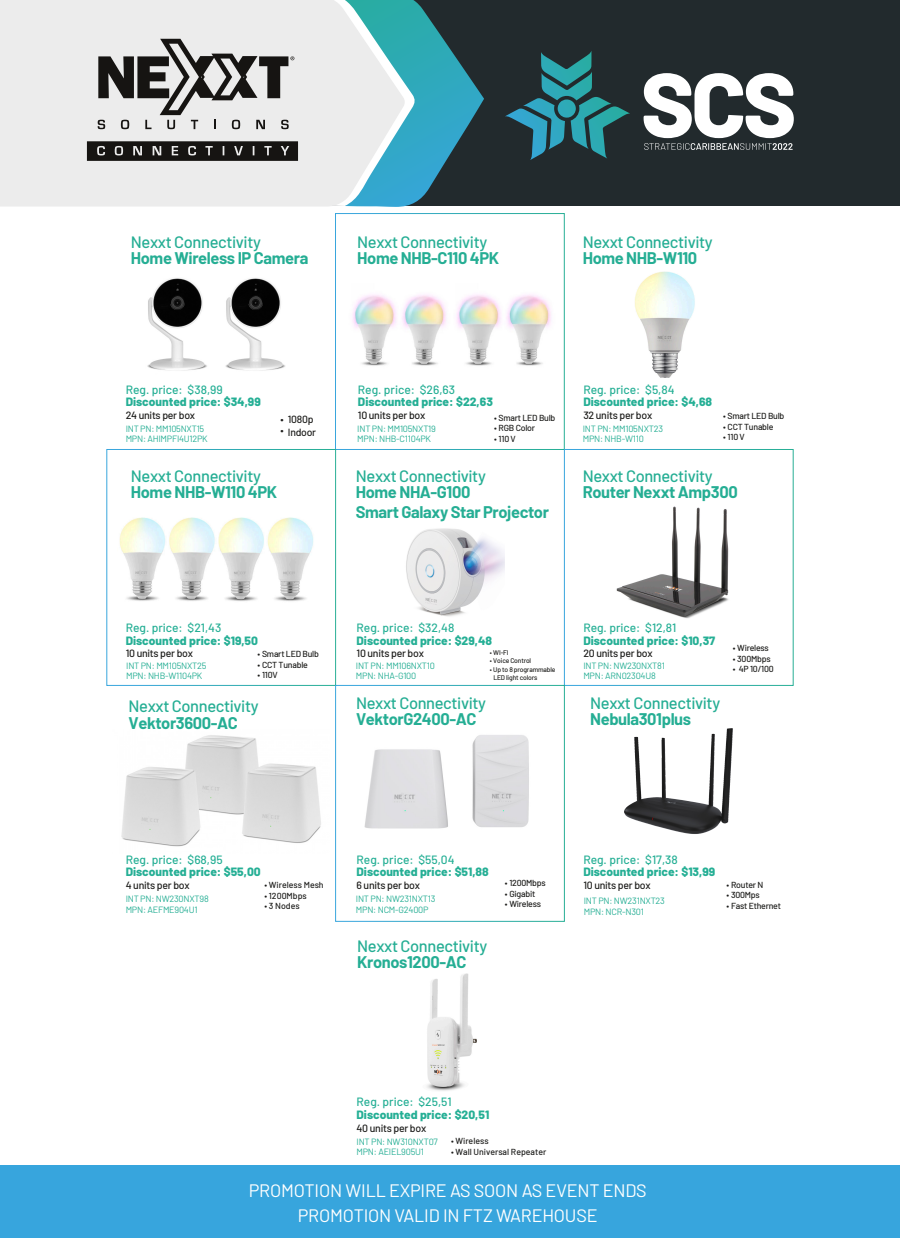
<style>
.page{position:relative;width:900px;height:1238px;background:#fff}
.page>*{position:absolute;margin:0;border:0;box-sizing:border-box;transform-origin:0 0}
.t1{font:18px/25.5px "Barlow";letter-spacing:-.01em;color:#fff;text-align:center}
.t2{font:500 16.5px "Barlow";letter-spacing:-.025em;color:#25ae94}
.t3{font:700 16.5px/19.7px "Barlow";letter-spacing:-.025em;color:#25ae94}
.t4{font:800 12px "Barlow";color:#25af95}
.t5{font:500 12px "Barlow";color:#25af95}
.t6{font:500 10.5px "Barlow";letter-spacing:-.025em;color:#1d1d1b}
.t7{font:500 10.35px/12.5px "Barlow";letter-spacing:-.025em;color:#1d1d1b;text-align:right}
.t8{font:9.07px/10.4px "Barlow";letter-spacing:-.025em;color:#25ae94}
.t9{font:500 8.77px "Barlow";letter-spacing:-.025em;color:#1d1d1b}
.t10{font:500 8.77px "Barlow";color:#1d1d1b}
.t11{font:500 6.75px/8.1px "Barlow";letter-spacing:-.025em;color:#1d1d1b}
</style>
<div class="page">
<img style="left:426px;top:973px;width:51px;height:118px">
<img style="left:364px;top:735px;width:165px;height:94px">
<img style="left:121px;top:735px;width:200px;height:112px">
<img style="left:616px;top:506px;width:113px;height:113px">
<img style="left:406px;top:528px;width:99px;height:89px">
<img style="left:119px;top:517px;width:195px;height:84px">
<img style="left:635px;top:271px;width:60px;height:107px">
<img style="left:147px;top:278px;width:138px;height:93px">
<div style="left:0;top:0;width:900px;height:206px;background:#222a2d"></div>
<div style="left:0;top:1166px;width:900px;height:72px;background:#37a5dd"></div>
<svg style="left:644px;top:73px;width:150px;height:77px"></svg>
<svg style="left:505px;top:51px;width:125px;height:109px"></svg>
<div style="left:0;top:0;width:325px;height:206px;background:#ececec"></div>
<svg style="left:325px;top:0;width:159px;height:207px"></svg>
<div style="left:335px;top:213px;width:230px;height:237px;border:1px solid #fff"></div>
<div style="left:107px;top:449px;width:229px;height:236px;border:1px solid #fff"></div>
<div style="left:564px;top:449px;width:229px;height:236px;border:1px solid #fff"></div>
<div style="left:335px;top:685px;width:230px;height:236px;border:1px solid #fff"></div>
<svg style="left:98px;top:39px;width:196px;height:90px;background:#a8a8a7"></svg>
<svg style="left:87px;top:141px;width:211px;height:20px;background:#2e2c2b"></svg>
<img style="left:456px;top:294px;width:95px;height:72px">
<img style="left:352px;top:294px;width:94px;height:72px">
<img style="left:624px;top:728px;width:109px;height:106px">
<h2 class="t2" style="left:131px;top:230px;width:131px">Nexxt Connectivity</h2>
<h2 class="t3" style="left:131px;top:247px;width:179px">Home Wireless IP Camera</h2>
<h2 class="t2" style="left:357px;top:230px;width:131px">Nexxt Connectivity</h2>
<h2 class="t3" style="left:357px;top:247px;width:143px">Home NHB-C110 4PK</h2>
<h2 class="t2" style="left:583px;top:230px;width:131px">Nexxt Connectivity</h2>
<h2 class="t3" style="left:583px;top:247px;width:116px">Home NHB-W110</h2>
<h3 class="t5" style="left:126px;top:380px;width:99px">Reg. price: $38,99</h3>
<h3 class="t4" style="left:126px;top:393px;width:137px">Discounted price: $34,99</h3>
<p class="t6" style="left:126px;top:408px;width:71px">24 units per box</p>
<p class="t8" style="left:126px;top:422px;width:84px">INT PN: MM105NXT15<br>MPN: AHIMPFI4U12PK</p>
<p class="t7" style="left:280px;top:413px;width:37px">• 1080p<br>Indoor</p>
<p class="t7" style="left:280px;top:423px;width:5px">•</p>
<h2 class="t2" style="left:131px;top:463px;width:131px">Nexxt Connectivity</h2>
<h2 class="t3" style="left:131px;top:481px;width:148px">Home NHB-W110 4PK</h2>
<h3 class="t5" style="left:358px;top:380px;width:99px">Reg. price: $26,63</h3>
<h3 class="t4" style="left:358px;top:393px;width:136px">Discounted price: $22,63</h3>
<p class="t6" style="left:358px;top:408px;width:69px">10 units per box</p>
<p class="t9" style="left:494px;top:411px;width:63px">• Smart LED Bulb</p>
<p class="t9" style="left:494px;top:421px;width:43px">• RGB Color</p>
<p class="t9" style="left:494px;top:432px;width:23px">• 110 V</p>
<p class="t8" style="left:357px;top:422px;width:80px">INT PN: MM105NXT19<br>MPN: NHB-C1104PK</p>
<h2 class="t2" style="left:356px;top:463px;width:131px">Nexxt Connectivity</h2>
<h2 class="t3" style="left:356px;top:481px;width:195px">Home NHA-G100<br>Smart Galaxy Star Projector</h2>
<h3 class="t5" style="left:583px;top:380px;width:93px">Reg. price: $5,84</h3>
<h3 class="t4" style="left:583px;top:393px;width:130px">Discounted price: $4,68</h3>
<p class="t6" style="left:583px;top:408px;width:70px">32 units per box</p>
<p class="t9" style="left:723px;top:410px;width:63px">• Smart LED Bulb</p>
<p class="t9" style="left:723px;top:420px;width:52px">• CCT Tunable</p>
<p class="t9" style="left:723px;top:431px;width:23px">• 110 V</p>
<p class="t8" style="left:583px;top:422px;width:82px">INT PN: MM105NXT23<br>MPN: NHB-W110</p>
<h2 class="t2" style="left:583px;top:463px;width:131px">Nexxt Connectivity</h2>
<h2 class="t3" style="left:583px;top:481px;width:157px">Router Nexxt Amp300</h2>
<h3 class="t5" style="left:126px;top:618px;width:97px">Reg. price: $21,43</h3>
<h3 class="t4" style="left:126px;top:631px;width:134px">Discounted price: $19,50</h3>
<p class="t6" style="left:126px;top:646px;width:69px">10 units per box</p>
<p class="t9" style="left:258px;top:647px;width:63px">• Smart LED Bulb</p>
<p class="t9" style="left:258px;top:658px;width:52px">• CCT Tunable</p>
<p class="t9" style="left:258px;top:668px;width:22px">• 110V</p>
<p class="t8" style="left:126px;top:659px;width:82px">INT PN: MM105NXT25<br>MPN: NHB-W1104PK</p>
<h3 class="t5" style="left:357px;top:618px;width:99px">Reg. price: $32,48</h3>
<h3 class="t4" style="left:357px;top:631px;width:137px">Discounted price: $29,48</h3>
<p class="t6" style="left:357px;top:646px;width:69px">10 units per box</p>
<p class="t11" style="left:490px;top:648px;width:20px">• WI-FI</p>
<p class="t11" style="left:490px;top:656px;width:43px">• Voice Control</p>
<p class="t11" style="left:493px;top:664px;width:63px;text-indent:-4px">• Up to 8 programmable<br>LED light colors</p>
<p class="t8" style="left:356px;top:659px;width:81px">INT PN: MM106NXT10<br>MPN: NHA-G100</p>
<h3 class="t5" style="left:583px;top:618px;width:95px">Reg. price: $12,81</h3>
<h3 class="t4" style="left:583px;top:631px;width:133px">Discounted price: $10,37</h3>
<p class="t6" style="left:583px;top:646px;width:71px">20 units per box</p>
<p class="t8" style="left:583px;top:659px;width:83px">INT PN: NW230NXT81<br>MPN: ARN02304U8</p>
<p class="t9" style="left:733px;top:641px;width:38px">• Wireless</p>
<p class="t9" style="left:733px;top:652px;width:39px">• 300Mbps</p>
<p class="t9" style="left:733px;top:662px;width:43px">• 4P 10/100</p>
<h2 class="t2" style="left:129px;top:694px;width:131px">Nexxt Connectivity</h2>
<h2 class="t3" style="left:129px;top:712px;width:111px">Vektor3600-AC</h2>
<h2 class="t2" style="left:356px;top:691px;width:131px">Nexxt Connectivity</h2>
<h2 class="t3" style="left:356px;top:708px;width:122px">VektorG2400-AC</h2>
<h2 class="t2" style="left:590px;top:691px;width:131px">Nexxt Connectivity</h2>
<h2 class="t3" style="left:590px;top:708px;width:102px">Nebula301plus</h2>
<h3 class="t5" style="left:126px;top:850px;width:99px">Reg. price: $68,95</h3>
<h3 class="t4" style="left:126px;top:863px;width:137px">Discounted price: $55,00</h3>
<p class="t6" style="left:126px;top:877px;width:66px">4 units per box</p>
<p class="t10" style="left:264px;top:878px;width:61px">• Wireless Mesh</p>
<p class="t10" style="left:264px;top:889px;width:44px">• 1200Mbps</p>
<p class="t9" style="left:264px;top:899px;width:37px">• 3 Nodes</p>
<p class="t8" style="left:126px;top:893px;width:85px">INT PN: NW230NXT98<br>MPN: AEFME904U1</p>
<h3 class="t5" style="left:357px;top:850px;width:100px">Reg. price: $55,04</h3>
<h3 class="t4" style="left:357px;top:863px;width:134px">Discounted price: $51,88</h3>
<p class="t6" style="left:357px;top:877px;width:65px">6 units per box</p>
<p class="t8" style="left:356px;top:893px;width:81px">INT PN: NW231NXT13<br>MPN: NCM-G2400P</p>
<p class="t9" style="left:505px;top:876px;width:42px">• 1200Mbps</p>
<p class="t9" style="left:505px;top:887px;width:32px">• Gigabit</p>
<p class="t9" style="left:505px;top:897px;width:38px">• Wireless</p>
<h3 class="t5" style="left:583px;top:850px;width:96px">Reg. price: $17,38</h3>
<h3 class="t4" style="left:583px;top:863px;width:133px">Discounted price: $13,99</h3>
<p class="t6" style="left:583px;top:877px;width:69px">10 units per box</p>
<p class="t8" style="left:584px;top:895px;width:83px">INT PN: NW231NXT23<br>MPN: NCR-N301</p>
<p class="t9" style="left:727px;top:878px;width:38px">• Router N</p>
<p class="t9" style="left:727px;top:888px;width:35px">• 300Mps</p>
<p class="t9" style="left:727px;top:899px;width:56px">• Fast Ethernet</p>
<h2 class="t2" style="left:357px;top:933px;width:131px">Nexxt Connectivity</h2>
<h2 class="t3" style="left:357px;top:951px;width:111px">Kronos1200-AC</h2>
<h3 class="t5" style="left:357px;top:1093px;width:97px">Reg. price: $25,51</h3>
<h3 class="t4" style="left:357px;top:1105px;width:134px">Discounted price: $20,51</h3>
<p class="t6" style="left:357px;top:1120px;width:71px">40 units per box</p>
<p class="t8" style="left:357px;top:1135px;width:83px">INT PN: NW310NXT07<br>MPN: AEIEL905U1</p>
<p class="t10" style="left:451px;top:1134px;width:39px">• Wireless</p>
<p class="t10" style="left:451px;top:1145px;width:97px">• Wall Universal Repeater</p>
<h1 class="t1" style="left:249px;top:1176px;width:400px">PROMOTION WILL EXPIRE AS SOON AS EVENT ENDS<br>PROMOTION VALID IN FTZ WAREHOUSE</h1>
</div>
